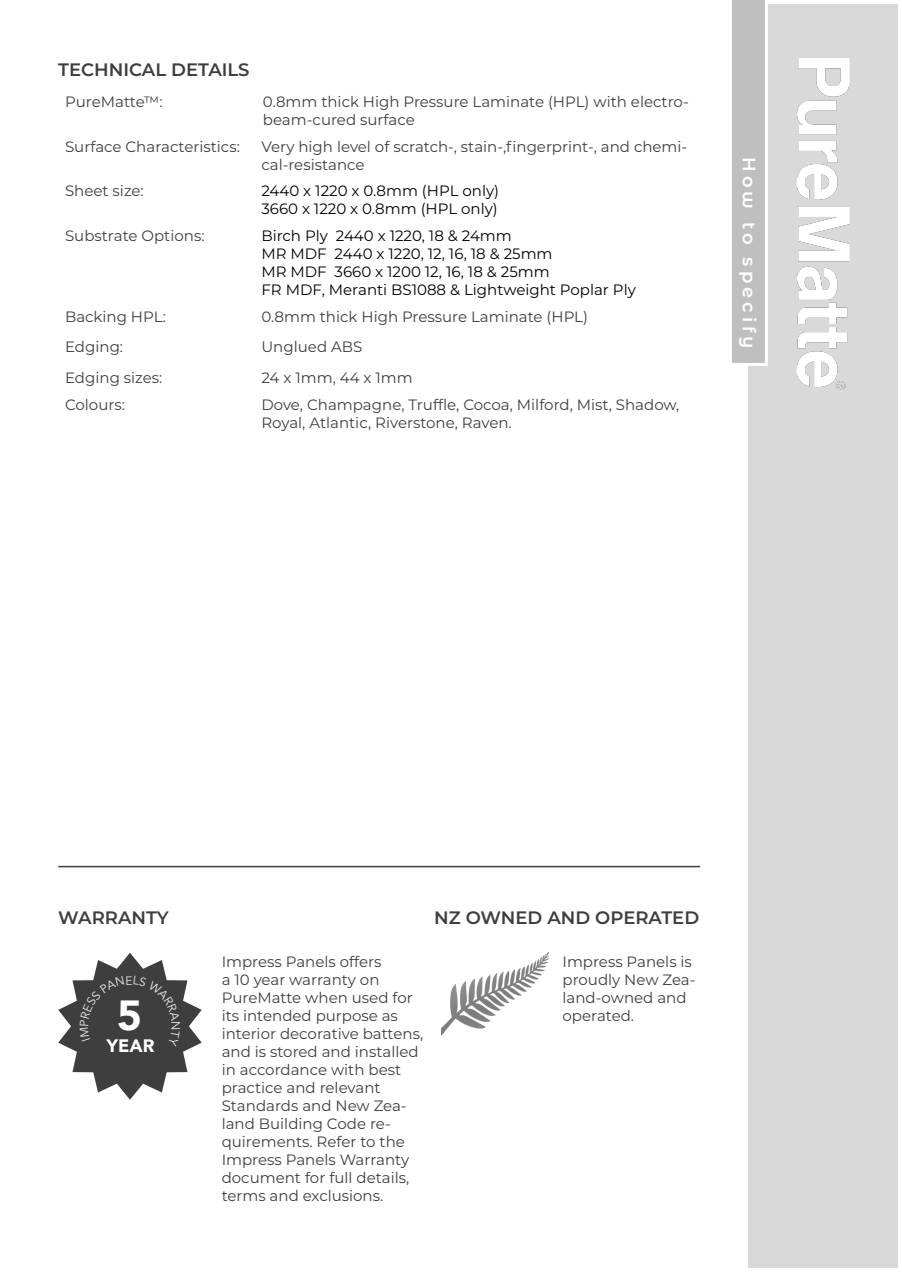
<style>
.page{position:relative;width:902px;height:1272px;background:#fff}
.page>*{position:absolute;margin:0;border:0;box-sizing:border-box;transform-origin:0 0}
.t1{font:900 42px "Avenir";color:#fff}
.t2{font:600 18px "Montserrat";color:#3e3e3f}
.t3{font:600 18px "Montserrat Alternates";letter-spacing:.22em;color:#fff}
.t4{font:900 18px "Avenir";color:#fff}
.t5{font:15px/18px "Montserrat";color:#3e3e3f}
.t6{font:15px "Montserrat";color:#000}
</style>
<div class="page">
<div style="left:748px;top:4px;width:149px;height:1263px;background:#d9d9d9"></div>
<div style="left:732px;top:0;width:35px;height:366px;background:#bfbfbf"></div>
<img style="left:796px;top:58px;width:54px;height:332px">
<hr style="left:58px;top:865px;width:642px;height:2px;background:#3e3e3f">
<img style="left:442px;top:952px;width:107px;height:83px">
<svg style="left:58px;top:953px;width:144px;height:146px"></svg>
<p class="t2" style="left:58px;top:57px;width:193px">TECHNICAL DETAILS</p>
<p class="t5" style="left:65px;top:92px;width:99px">PureMatte™:</p>
<p class="t5" style="left:263px;top:92px;width:427px">0.8mm thick High Pressure Laminate (HPL) with electro&shy;beam-cured surface</p>
<p class="t5" style="left:65px;top:137px;width:176px">Surface Characteristics:</p>
<p class="t5" style="left:261px;top:137px;width:427px">Very high level of scratch-, stain-,fingerprint-, and chemi&shy;cal-resistance</p>
<p class="t5" style="left:65px;top:182px;width:80px">Sheet size:</p>
<p class="t6" style="left:261px;top:181px;width:239px">2440 x 1220 x 0.8mm (HPL only)</p>
<p class="t6" style="left:261px;top:199px;width:238px">3660 x 1220 x 0.8mm (HPL only)</p>
<p class="t5" style="left:65px;top:226px;width:141px">Substrate Options:</p>
<p class="t6" style="left:261px;top:225px;width:252px">Birch Ply 2440 x 1220, 18 &amp; 24mm</p>
<p class="t6" style="left:261px;top:243px;width:292px">MR MDF 2440 x 1220, 12, 16, 18 &amp; 25mm</p>
<p class="t6" style="left:261px;top:261px;width:290px">MR MDF 3660 x 1200 12, 16, 18 &amp; 25mm</p>
<p class="t6" style="left:261px;top:279px;width:376px">FR MDF, Meranti BS1088 &amp; Lightweight Poplar Ply</p>
<p class="t5" style="left:65px;top:307px;width:102px">Backing HPL:</p>
<p class="t5" style="left:261px;top:307px;width:328px">0.8mm thick High Pressure Laminate (HPL)</p>
<p class="t5" style="left:65px;top:337px;width:60px">Edging:</p>
<p class="t5" style="left:261px;top:337px;width:102px">Unglued ABS</p>
<p class="t5" style="left:65px;top:368px;width:99px">Edging sizes:</p>
<p class="t5" style="left:261px;top:368px;width:153px">24 x 1mm, 44 x 1mm</p>
<p class="t5" style="left:65px;top:394px;width:61px">Colours:</p>
<p class="t5" style="left:261px;top:394px;width:419px">Dove, Champagne, Truffle, Cocoa, Milford, Mist, Shadow,<br>Royal, Atlantic, Riverstone, Raven.</p>
<p class="t3" style="left:761px;top:157px;width:192px;rotate:90deg">How to specify</p>
<p class="t2" style="left:58px;top:904px;width:112px">WARRANTY</p>
<p class="t1" style="left:117px;top:979px;width:26px">5</p>
<p class="t4" style="left:106px;top:1030px;width:50px">YEAR</p>
<p class="t5" style="left:222px;top:952px;width:203px">Impress Panels offers<br>a 10 year warranty on<br>PureMatte when used for its intended purpose as interior decorative battens, and is stored and installed in accordance with best practice and relevant<br>Standards and New Zea&shy;land Building Code re&shy;quirements. Refer to the<br>Impress Panels Warranty document for full details, terms and exclusions.</p>
<p class="t2" style="left:434px;top:904px;width:266px">NZ OWNED AND OPERATED</p>
<p class="t5" style="left:562px;top:952px;width:134px">Impress Panels is proudly New Zea&shy;land-owned and operated.</p>
</div>
